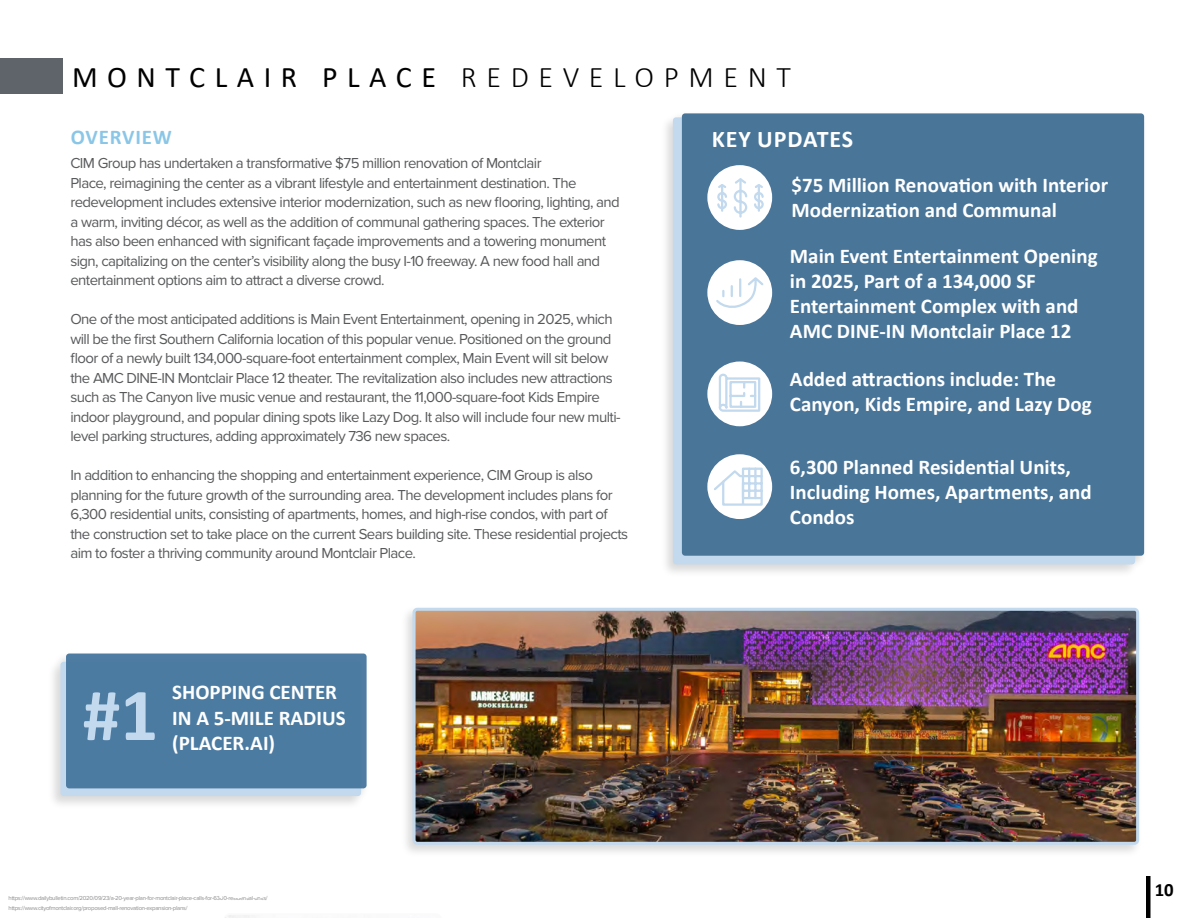
<style>
.page{position:relative;width:1188px;height:918px;background:#fff}
.page>*{position:absolute;margin:0;border:0;box-sizing:border-box;transform-origin:0 0}
.t1{font:700 75px "Calibri";color:#c2d9ee}
.t2{font:30px "Calibri";letter-spacing:.32em;color:#000}
.t3{font:700 24px "Calibri";letter-spacing:.04em;color:#fff}
.t4{font:700 21px/25.2px "Calibri";color:#fff}
.t5{font:700 21px "Calibri";letter-spacing:.04em;color:#8ac6e7}
.t6{font:700 18.75px "Calibri";color:#000}
.t7{font:15px/19.5px "Proxima Nova";letter-spacing:-.04em;color:#58595b}
.t8{font:6px "Proxima Nova";letter-spacing:-.04em;color:#8e8e91}
.s1{font-weight:300}
</style>
<div class="page">
<hr style="left:1146px;top:876px;width:4px;height:42px;background:#000">
<div style="left:400px;top:605px;width:743px;height:253px;background:#000;opacity:.15"></div>
<img style="left:417px;top:612px;width:718px;height:229px">
<div style="left:413px;top:608px;width:726px;height:237px;border:3px solid #c2d9ee;border-radius:3px"></div>
<div style="left:47px;top:651px;width:323px;height:159px;background:#000;opacity:.15"></div>
<div style="left:60px;top:662px;width:301px;height:134px;background:#c2d9ee;border-radius:3px"></div>
<div style="left:66px;top:654px;width:301px;height:134px;background:#46769e;border-radius:3px"></div>
<div style="left:660px;top:110px;width:488px;height:468px;background:#000;opacity:.15"></div>
<div style="left:673px;top:117px;width:462px;height:447px;background:#c2d9ee;border-radius:3px"></div>
<div style="left:682px;top:113px;width:462px;height:443px;background:#497599;border-radius:3px"></div>
<div style="left:707px;top:260px;width:65px;height:65px;background:#fff;border-radius:50%"></div>
<svg style="left:716px;top:277px;width:48px;height:31px"></svg>
<div style="left:707px;top:165px;width:65px;height:65px;background:#fff;border-radius:50%"></div>
<svg style="left:717px;top:178px;width:48px;height:41px"></svg>
<div style="left:707px;top:361px;width:65px;height:65px;background:#fff;border-radius:50%"></div>
<div style="left:707px;top:454px;width:65px;height:65px;background:#fff;border-radius:50%"></div>
<svg style="left:718px;top:373px;width:43px;height:39px"></svg>
<svg style="left:712px;top:466px;width:51px;height:41px"></svg>
<div style="left:0;top:58px;width:62px;height:36px;background:#5f636a"></div>
<h2 class="t2" style="left:72px;top:57px;width:720px">MONTCLAIR PLACE <span class="s1">REDEVELOPMENT</span></h2>
<h3 class="t5" style="left:71px;top:122px;width:103px">OVERVIEW</h3>
<h3 class="t3" style="left:712px;top:122px;width:143px">KEY UPDATES</h3>
<p class="t7" style="left:70px;top:153px;width:551px">CIM Group has undertaken a transformative $75 million renovation of Montclair<br>Place, reimagining the center as a vibrant lifestyle and entertainment destination. The redevelopment includes extensive interior modernization, such as new flooring, lighting, and a warm, inviting décor, as well as the addition of communal gathering spaces. The exterior has also been enhanced with significant façade improvements and a towering monument sign, capitalizing on the center’s visibility along the busy I-10 freeway. A new food hall and entertainment options aim to attract a diverse crowd.</p>
<p class="t7" style="left:70px;top:309px;width:552px">One of the most anticipated additions is Main Event Entertainment, opening in 2025, which will be the first Southern California location of this popular venue. Positioned on the ground floor of a newly built 134,000-square-foot entertainment complex, Main Event will sit below the AMC DINE-IN Montclair Place 12 theater. The revitalization also includes new attractions such as The Canyon live music venue and restaurant, the 11,000-square-foot Kids Empire indoor playground, and popular dining spots like Lazy Dog. It also will include four new multi&shy;level parking structures, adding approximately 736 new spaces.</p>
<p class="t7" style="left:70px;top:465px;width:559px">In addition to enhancing the shopping and entertainment experience, CIM Group is also planning for the future growth of the surrounding area. The development includes plans for 6,300 residential units, consisting of apartments, homes, and high-rise condos, with part of the construction set to take place on the current Sears building site. These residential projects aim to foster a thriving community around Montclair Place.</p>
<h1 class="t1" style="left:83px;top:662px;width:77px">#1</h1>
<h3 class="t4" style="left:172px;top:680px;width:175px">SHOPPING CENTER<br>IN A 5-MILE RADIUS</h3>
<h3 class="t4" style="left:172px;top:730px;width:105px">(PLACER.AI)</h3>
<h3 class="t4" style="left:791px;top:172px;width:318px">$75 Million Renovation with Interior<br>Modernization and Communal</h3>
<h3 class="t4" style="left:790px;top:243px;width:309px">Main Event Entertainment Opening in 2025, Part of a 134,000 SF<br>Entertainment Complex with and<br>AMC DINE-IN Montclair Place 12</h3>
<h3 class="t4" style="left:790px;top:366px;width:303px">Added attractions include: The<br>Canyon, Kids Empire, and Lazy Dog</h3>
<h3 class="t4" style="left:790px;top:454px;width:303px">6,300 Planned Residential Units,<br>Including Homes, Apartments, and<br>Condos</h3>
<p class="t8" style="left:9px;top:893px;width:261px">https://www.dailybulletin.com/2020/09/23/a-20-year-plan-for-montclair-place-calls-for-6300-residential-units/</p>
<p class="t8" style="left:9px;top:903px;width:180px">https://www.cityofmontclair.org/proposed-mall-renovation-expansion-plans/</p>
<p class="t6" style="left:1155px;top:877px;width:21px">10</p>
</div>
